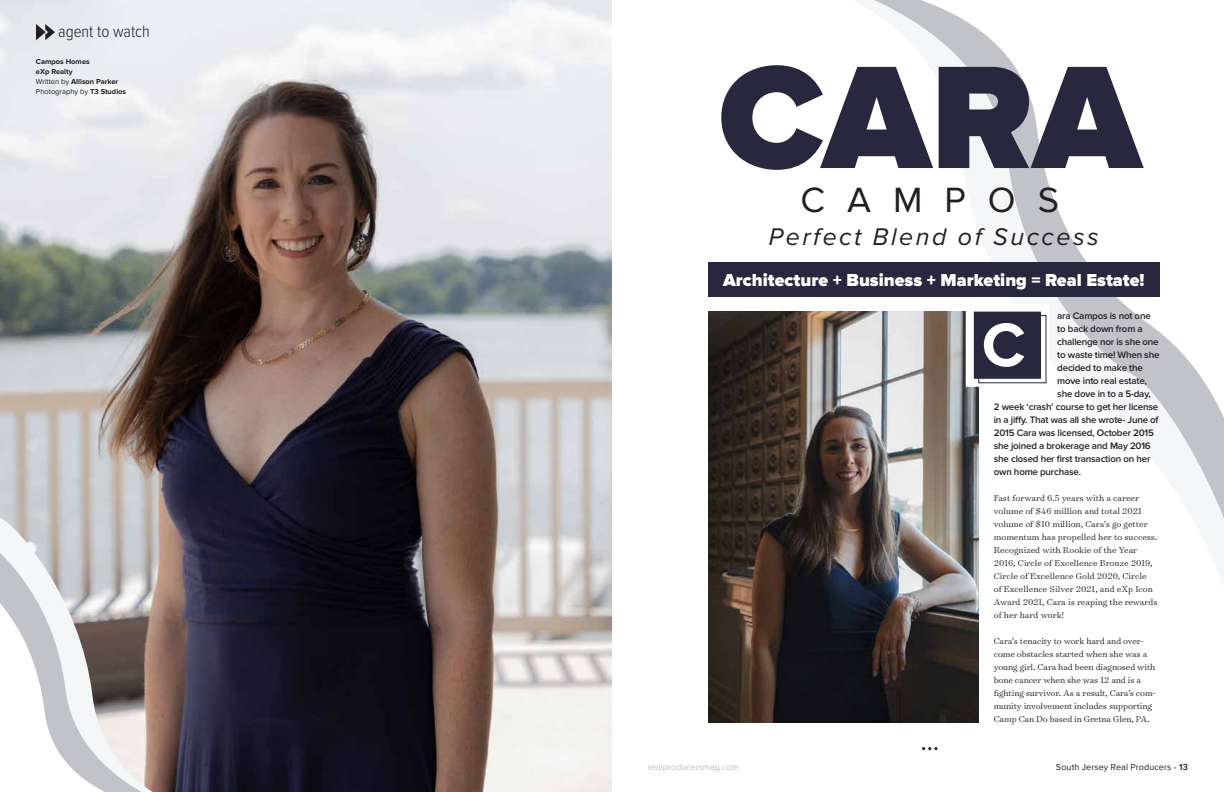
<style>
.page{position:relative;width:1224px;height:792px;background:#fff}
.page>*{position:absolute;margin:0;border:0;box-sizing:border-box;transform-origin:0 0}
.t1{font:900 151.7px "Proxima Nova";color:#29273d}
.t2{font:700 63.6px "Proxima Nova";color:#fff}
.t3{font:36.4px "Proxima Nova";letter-spacing:.605em;color:#231f20}
.t4{font:italic 25px "Proxima Nova";letter-spacing:.1em;color:#231f20}
.t5{font:900 18px "Proxima Nova";color:#fff}
.t6{font:300 17px "Proxima Nova Cond";color:#231f20}
.t7{font:300 9.8px/13px "Surveyor Text";letter-spacing:-.01em;color:#231f20}
.t8{font:600 9.8px "Proxima Nova";letter-spacing:-.02em;color:#231f20}
.t9{font:9px "Proxima Nova";letter-spacing:.01em;color:#231f20}
.t10{font:9px "Proxima Nova";color:#bcbec0}
.t11{font:700 7.5px/10px "Proxima Nova";color:#231f20}
.s1{font-weight:400}
.s2{color:#19a8e0}
.s3{font-weight:600}
</style>
<div class="page">
<img style="left:0;top:0;width:612px;height:792px">
<svg style="left:196px;top:297px;width:6px;height:495px;background:#282639"></svg>
<svg style="left:191px;top:297px;width:5px;height:495px;background:#2b293c"></svg>
<img style="left:0;top:297px;width:191px;height:495px">
<svg style="left:832px;top:0;width:392px;height:707px"></svg>
<div style="left:708px;top:263px;width:451px;height:34px;background:#29273d"></div>
<img style="left:708px;top:312px;width:270px;height:410px">
<svg style="left:962px;top:300px;width:91px;height:91px"></svg>
<div style="left:978px;top:315px;width:68px;height:68px;border:1px solid #29273d"></div>
<svg style="left:922px;top:747px;width:16px;height:3px"></svg>
<svg style="left:36px;top:24px;width:19px;height:16px"></svg>
<h3 class="t6" style="left:58px;top:24px;width:93px">agent to watch</h3>
<p class="t11" style="left:36px;top:57px;width:92px">Campos Homes<br>eXp Realty<br><span class="s1">Written by</span> Allison Parker<br><span class="s1">Photography by</span> T3 Studios</p>
<h1 class="t1" style="left:719px;top:48px;width:424px">CARA</h1>
<h3 class="t3" style="left:801px;top:179px;width:260px">CAMPOS</h3>
<h3 class="t4" style="left:769px;top:223px;width:331px">Perfect Blend of Success</h3>
<h3 class="t5" style="left:723px;top:272px;width:423px">Architecture + Business + Marketing = Real Estate!</h3>
<p class="t8" style="left:1057px;top:310px;width:95px">ara Campos is not one</p>
<p class="t8" style="left:1057px;top:323px;width:87px">to back down from a</p>
<p class="t8" style="left:1057px;top:336px;width:103px">challenge nor is she one</p>
<p class="t8" style="left:1057px;top:349px;width:104px">to waste time! When she</p>
<p class="t8" style="left:1057px;top:362px;width:87px">decided to make the</p>
<p class="t8" style="left:1057px;top:375px;width:91px">move into real estate,</p>
<p class="t8" style="left:1057px;top:388px;width:95px">she dove in to a 5-day,</p>
<p class="t8" style="left:994px;top:401px;width:166px">2 week ‘crash’ course to get her license</p>
<p class="t8" style="left:994px;top:414px;width:166px">in a jiffy. That was all she wrote- June of</p>
<p class="t8" style="left:994px;top:427px;width:162px">2015 Cara was licensed, October 2015</p>
<p class="t8" style="left:994px;top:440px;width:159px">she joined a brokerage and May 2016</p>
<p class="t8" style="left:994px;top:453px;width:158px">she closed her first transaction on her</p>
<p class="t8" style="left:994px;top:466px;width:89px">own home purchase.</p>
<p class="t7" style="left:994px;top:491px;width:165px">Fast forward 6.5 years with a career volume of $46 million and total 2021 volume of $10 million, Cara’s go getter momentum has propelled her to success.<br>Recognized with Rookie of the Year 2016, Circle of Excellence Bronze 2019, Circle of Excellence Gold 2020, Circle<br>of Excellence Silver 2021, and eXp Icon Award 2021, Cara is reaping the rewards of her hard work!</p>
<p class="t7" style="left:994px;top:634px;width:164px">Cara’s tenacity to work hard and over&shy;come obstacles started when she was a young girl. Cara had been diagnosed with bone cancer when she was 12 and is a fighting survivor. As a result, Cara’s com&shy;munity involvement includes supporting Camp Can Do based in Gretna Glen, PA.</p>
<h2 class="t2" style="left:982px;top:316px;width:45px">C</h2>
<p class="t10" style="left:648px;top:762px;width:92px">realproducersmag.com</p>
<p class="t9" style="left:1056px;top:762px;width:134px">South Jersey Real Producers <span class="s2">•</span> <span class="s3">13</span></p>
</div>
